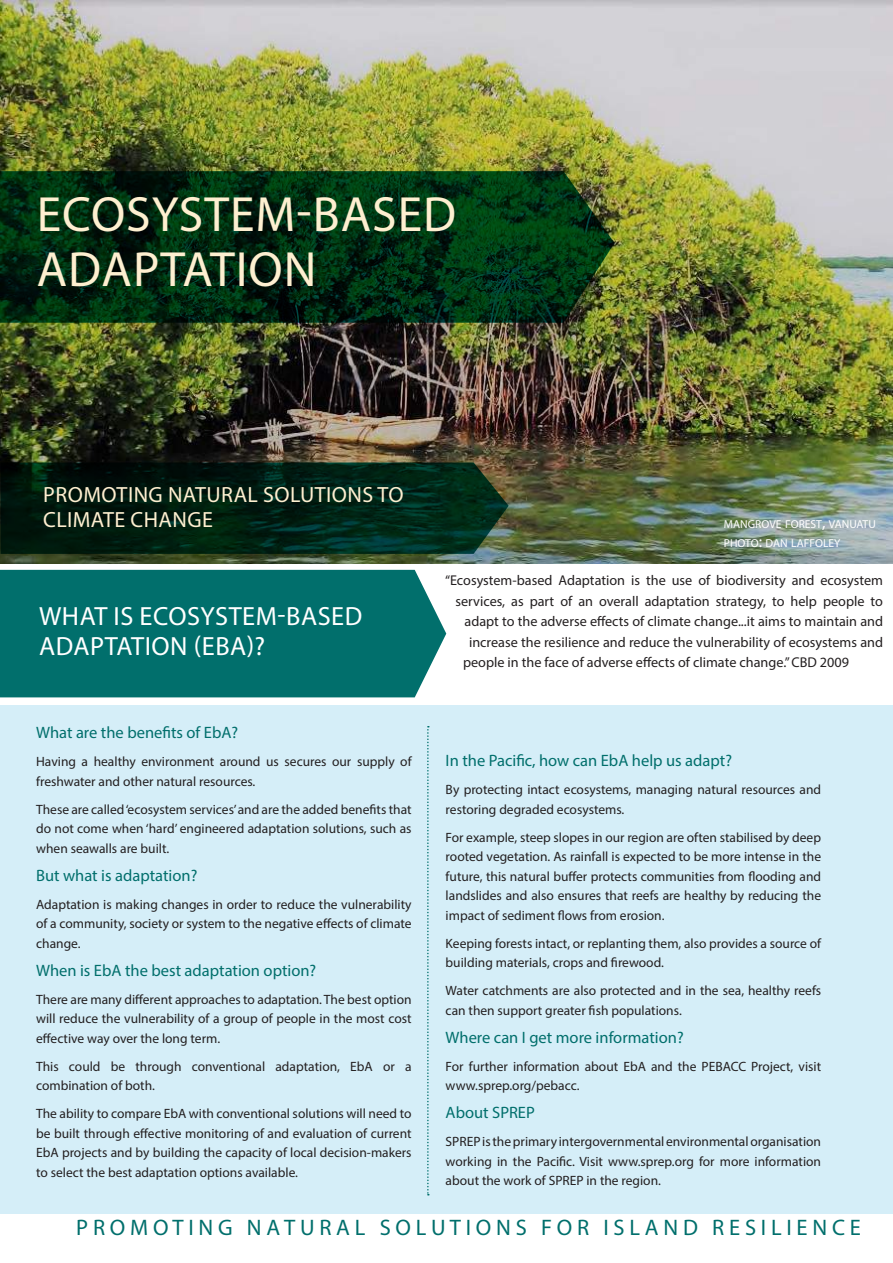
<style>
.page{position:relative;width:893px;height:1263px;background:#fff}
.page>*{position:absolute;margin:0;border:0;box-sizing:border-box;transform-origin:0 0}
.t1{font:49.65px/55.7px "Myriad Pro";letter-spacing:.02em;color:#feefd0}
.t2{font:26.4px/29.5px "Myriad Pro";letter-spacing:.02em;color:#fff}
.t3{font:22.5px "Myriad Pro";color:#016f6c}
.t4{font:22.05px/24.8px "Myriad Pro";letter-spacing:.02em;color:#feefd0}
.t5{font:16.5px "Myriad Pro";color:#016f6c}
.t6{font:14.25px "Myriad Pro";color:#231f20}
.t7{font:13.5px/19.5px "Myriad Pro";color:#231f20}
.t8{font:11.55px/19.8px "Myriad Pro";color:#fff}
.s1{font-size:16.5px}
</style>
<div class="page">
<img style="left:0;top:0;width:893px;height:563px">
<div style="left:0;top:705px;width:893px;height:508px;background:#d5eef8"></div>
<svg style="left:1px;top:462px;width:508px;height:92px;background:#042215"></svg>
<svg style="left:0;top:171px;width:614px;height:152px;background:#042f12"></svg>
<div style="left:0;top:570px;width:446px;height:127px;background:#016f6c"></div>
<h1 class="t1" style="left:37px;top:185px;width:421px">ECOSYSTEM-BASED<br>ADAPTATION</h1>
<h3 class="t4" style="left:43px;top:482px;width:362px">PROMOTING NATURAL SOLUTIONS TO<br>CLIMATE CHANGE</h3>
<p class="t8" style="left:724px;top:514px;width:153px">MANGROVE FOREST<span class="s1">,</span> VANUATU<br>PHOTO<span class="s1">:</span> DAN LAFFOLEY</p>
<h2 class="t2" style="left:39px;top:601px;width:325px">WHAT IS ECOSYSTEM-BASED<br>ADAPTATION (EBA)?</h2>
<p class="t6" style="left:445px;top:572px;width:440px">“Ecosystem-based Adaptation is the use of biodiversity and ecosystem</p>
<p class="t6" style="left:455px;top:592px;width:429px">services, as part of an overall adaptation strategy, to help people to</p>
<p class="t6" style="left:464px;top:613px;width:420px">adapt to the adverse effects of climate change...it aims to maintain and</p>
<p class="t6" style="left:469px;top:633px;width:416px">increase the resilience and reduce the vulnerability of ecosystems and</p>
<p class="t6" style="left:463px;top:654px;width:387px">people in the face of adverse effects of climate change.” CBD 2009</p>
<p class="t5" style="left:36px;top:723px;width:204px">What are the benefits of EbA?</p>
<p class="t7" style="left:36px;top:752px;width:377px">Having a healthy environment around us secures our supply of freshwater and other natural resources.</p>
<p class="t7" style="left:36px;top:799px;width:377px;text-align:justify">These are called ‘ecosystem services’ and are the added benefits that do not come when ‘hard’ engineered adaptation solutions, such as when seawalls are built.</p>
<p class="t5" style="left:36px;top:865px;width:163px">But what is adaptation?</p>
<p class="t7" style="left:36px;top:894px;width:377px;text-align:justify">Adaptation is making changes in order to reduce the vulnerability of a community, society or system to the negative effects of climate change.</p>
<p class="t5" style="left:36px;top:960px;width:282px">When is EbA the best adaptation option?</p>
<p class="t7" style="left:36px;top:989px;width:377px;text-align:justify">There are many different approaches to adaptation. The best option will reduce the vulnerability of a group of people in the most cost effective way over the long term.</p>
<p class="t7" style="left:36px;top:1056px;width:377px">This could be through conventional adaptation, EbA or a combination of both.</p>
<p class="t7" style="left:36px;top:1104px;width:377px;text-align:justify">The ability to compare EbA with conventional solutions will need to be built through effective monitoring of and evaluation of current EbA projects and by building the capacity of local decision-makers to select the best adaptation options available.</p>
<p class="t5" style="left:446px;top:751px;width:288px">In the Pacific, how can EbA help us adapt?</p>
<p class="t7" style="left:446px;top:780px;width:377px">By protecting intact ecosystems, managing natural resources and restoring degraded ecosystems.</p>
<p class="t7" style="left:446px;top:827px;width:377px;text-align:justify">For example, steep slopes in our region are often stabilised by deep rooted vegetation. As rainfall is expected to be more intense in the future, this natural buffer protects communities from flooding and landslides and also ensures that reefs are healthy by reducing the impact of sediment flows from erosion.</p>
<p class="t7" style="left:446px;top:933px;width:377px">Keeping forests intact, or replanting them, also provides a source of building materials, crops and firewood.</p>
<p class="t7" style="left:446px;top:981px;width:377px">Water catchments are also protected and in the sea, healthy reefs can then support greater fish populations.</p>
<p class="t5" style="left:446px;top:1027px;width:240px">Where can I get more information?</p>
<p class="t7" style="left:446px;top:1056px;width:377px">For further information about EbA and the PEBACC Project, visit www.sprep.org/pebacc.</p>
<p class="t5" style="left:446px;top:1103px;width:91px">About SPREP</p>
<p class="t7" style="left:446px;top:1132px;width:377px;text-align:justify">SPREP is the primary intergovernmental environmental organisation working in the Pacific. Visit www.sprep.org for more information about the work of SPREP in the region.</p>
<h3 class="t3" style="left:76px;top:1214px;width:786px">P R O M O T I N G N A T U R A L S O L U T I O N S F O R I S L A N D R E S I L I E N C E</h3>
</div>
